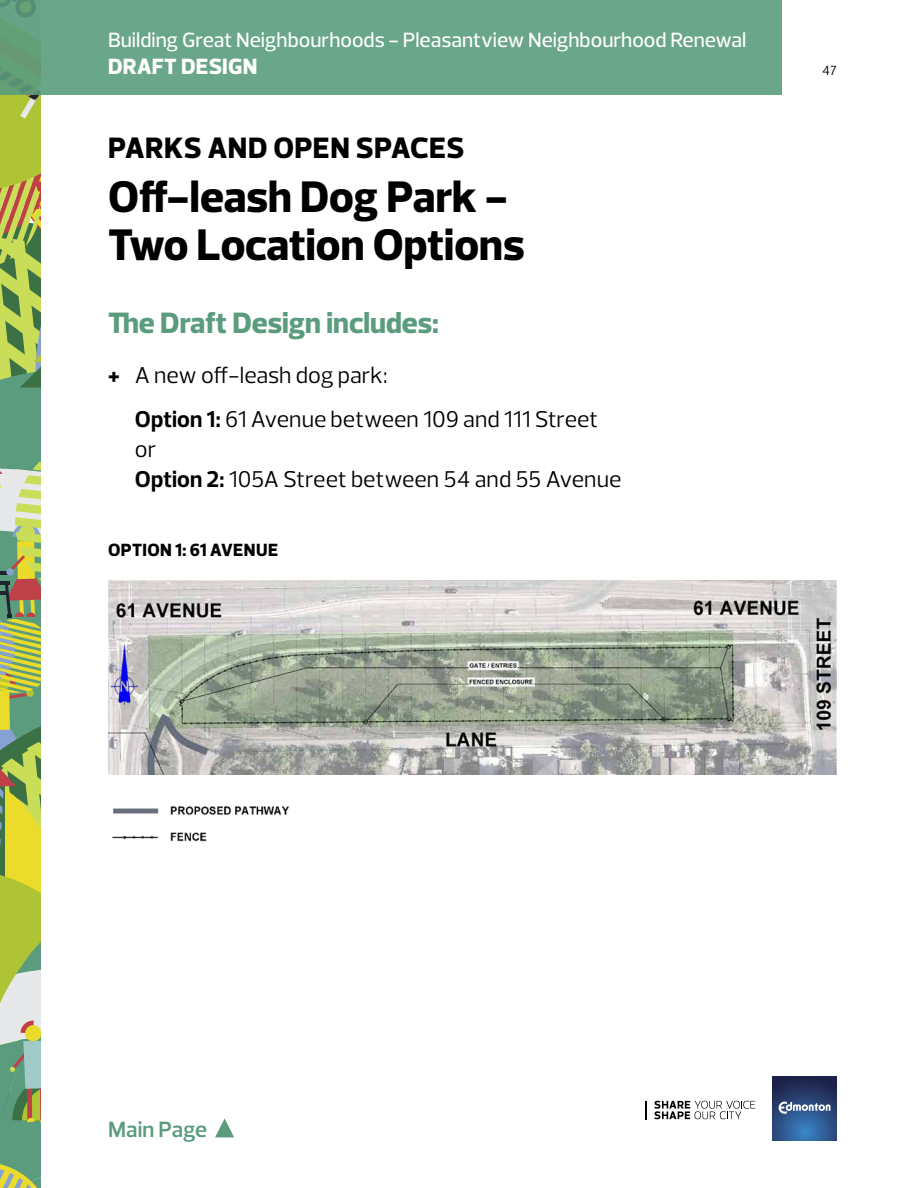
<style>
.page{position:relative;width:918px;height:1188px;background:#fff}
.page>*{position:absolute;margin:0;border:0;box-sizing:border-box;transform-origin:0 0}
.t1{font:800 45px/48px "Prelo";letter-spacing:-.005em;color:#000}
.t2{font:800 30px "Prelo";color:#5a9c7d}
.t3{font:800 30px "Prelo";letter-spacing:.015em;color:#000}
.t4{font:23.25px/43.5px "Prelo";color:#000}
.t5{font:800 22.5px "Prelo";letter-spacing:.005em;color:#fff}
.t6{font:600 22.5px "Prelo";color:#5a9c7d}
.t7{font:500 21px "Prelo";color:#fff}
.t8{font:800 18px "Prelo";letter-spacing:.02em;color:#000}
.t9{font:13.5px "Prelo";color:#000}
.s1{font-weight:800}
.s2{font-weight:700}
</style>
<div class="page">
<svg style="left:0;top:94px;width:41px;height:1094px;background:#9eb564"></svg>
<svg style="left:654px;top:1101px;width:101px;height:18px"></svg>
<svg style="left:645px;top:1101px;width:2px;height:18px"></svg>
<svg style="left:772px;top:1076px;width:65px;height:65px;background:#294779"></svg>
<svg style="left:779px;top:1102px;width:52px;height:12px"></svg>
<div style="left:0;top:0;width:782px;height:94px;background:#6aa68a"></div>
<svg style="left:215px;top:1118px;width:19px;height:19px"></svg>
<img style="left:108px;top:580px;width:729px;height:195px">
<img style="left:108px;top:640px;width:33px;height:69px">
<img style="left:112px;top:806px;width:178px;height:36px">
<p class="t7" style="left:108px;top:27px;width:640px">Building Great Neighbourhoods - Pleasantview Neighbourhood Renewal</p>
<p class="t5" style="left:108px;top:52px;width:151px">DRAFT DESIGN</p>
<p class="t3" style="left:108px;top:129px;width:358px">PARKS AND OPEN SPACES</p>
<h1 class="t1" style="left:108px;top:173px;width:418px">Off-leash Dog Park -<br>Two Location Options</h1>
<p class="t2" style="left:108px;top:304px;width:332px">The Draft Design includes:</p>
<p class="t4" style="left:135px;top:354px;width:465px;text-indent:-27px"><span class="s1">+</span> A new off-leash dog park:<br><span class="s2">Option 1:</span> 61 Avenue between 109 and 111 Street</p>
<p class="t4" style="left:135px;top:434px;width:488px;line-height:30px">or<br><span class="s2">Option 2:</span> 105A Street between 54 and 55 Avenue</p>
<p class="t8" style="left:108px;top:539px;width:172px">OPTION 1: 61 AVENUE</p>
<p class="t9" style="left:822px;top:62px;width:16px">47</p>
<p class="t6" style="left:108px;top:1116px;width:100px">Main Page</p>
</div>
